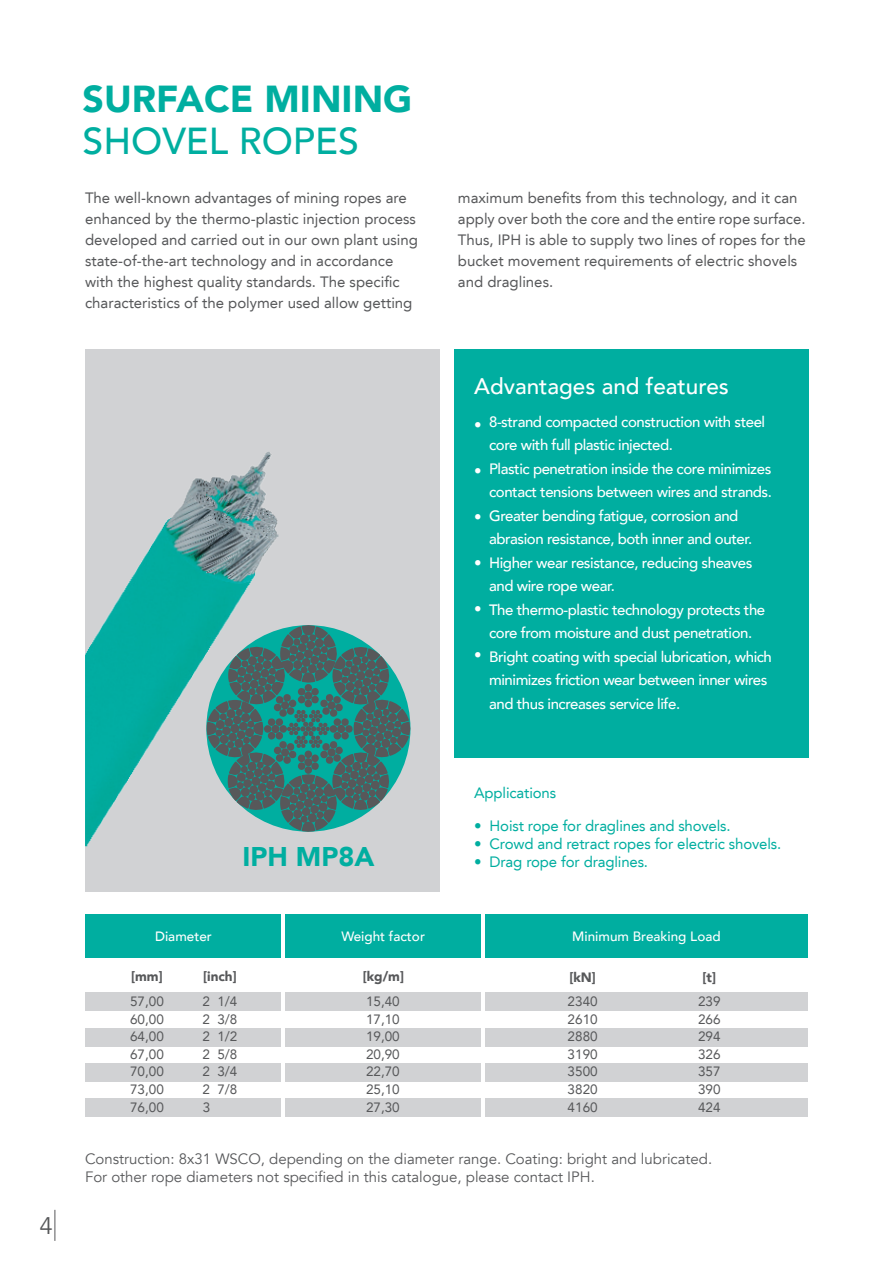
<style>
.page{position:relative;width:893px;height:1263px;background:#fff}
.page>*{position:absolute;margin:0;border:0;box-sizing:border-box;transform-origin:0 0}
.t1{font:900 37.5px "Avenir";color:#00aea0}
.t2{font:500 37.5px "Avenir";color:#00aea0}
.t3{font:900 27px "Avenir";color:#00aea0}
.t4{font:24px "Avenir";color:#57585a}
.t5{font:500 22.5px "Avenir";color:#fff}
.t6{font:500 15px "Avenir";letter-spacing:-.03em;color:#fff}
.t7{font:15px "Avenir LT";color:#57585a}
.t8{font:15px "Avenir";color:#57585a}
.t9{font:15px "Avenir LT";letter-spacing:-.01em;color:#00aea0}
.t10{font:13.5px "Avenir LT";color:#57585a}
.t11{font:500 13.5px "Avenir";color:#fff}
.t12{font:900 13.5px "Avenir";color:#57585a}
.s1{font-family:"Avenir";font-weight:500}
</style>
<div class="page">
<div style="left:85px;top:349px;width:354px;height:542px;background:#d1d2d4"></div>
<div style="left:454px;top:349px;width:354px;height:408px;background:#00aea0"></div>
<div style="left:85px;top:914px;width:723px;height:43px;background:#00aea0"></div>
<div style="left:85px;top:992px;width:722px;height:19px;background:#d1d2d4"></div>
<div style="left:85px;top:1028px;width:722px;height:18px;background:#d1d2d4"></div>
<div style="left:85px;top:1063px;width:722px;height:19px;background:#d1d2d4"></div>
<div style="left:85px;top:1098px;width:722px;height:19px;background:#d1d2d4"></div>
<hr style="left:282px;top:910px;width:3px;height:208px;background:#fff">
<hr style="left:482px;top:910px;width:3px;height:208px;background:#fff">
<hr style="left:55px;top:1210px;width:1px;height:31px;background:#57585a">
<img style="left:85px;top:452px;width:194px;height:395px">
<svg style="left:206px;top:625px;width:204px;height:207px"></svg>
<p class="t4" style="left:39px;top:1211px;width:15px">4</p>
<p class="t1" style="left:82px;top:67px;width:331px">SURFACE MINING</p>
<p class="t2" style="left:82px;top:108px;width:278px">SHOVEL ROPES</p>
<p class="t7" style="left:85px;top:189px;width:323px">The well-known advantages of mining ropes are</p>
<p class="t7" style="left:85px;top:210px;width:332px">enhanced by the thermo-plastic injection process</p>
<p class="t7" style="left:85px;top:231px;width:334px">developed and carried out in our own plant using</p>
<p class="t7" style="left:85px;top:252px;width:310px">state-of-the-art technology and in accordance</p>
<p class="t7" style="left:85px;top:273px;width:316px">with the highest quality standards. The specific</p>
<p class="t7" style="left:85px;top:294px;width:329px">characteristics of the polymer used allow getting</p>
<p class="t3" style="left:242px;top:834px;width:133px">IPH MP8A</p>
<p class="t7" style="left:458px;top:189px;width:341px">maximum benefits from this technology, and it can</p>
<p class="t7" style="left:458px;top:210px;width:349px">apply over both the core and the entire rope surface.</p>
<p class="t7" style="left:458px;top:231px;width:349px">Thus, IPH is able to supply two lines of ropes for the</p>
<p class="t7" style="left:458px;top:252px;width:341px">bucket movement requirements of electric shovels</p>
<p class="t7" style="left:458px;top:273px;width:97px">and draglines.</p>
<p class="t5" style="left:474px;top:367px;width:256px">Advantages and features</p>
<p class="t6" style="left:489px;top:409px;width:278px">8-strand compacted construction with steel</p>
<p class="t6" style="left:489px;top:432px;width:185px">core with full plastic injected.</p>
<p class="t6" style="left:489px;top:456px;width:284px">Plastic penetration inside the core minimizes</p>
<p class="t6" style="left:489px;top:479px;width:284px">contact tensions between wires and strands.</p>
<p class="t6" style="left:489px;top:503px;width:251px">Greater bending fatigue, corrosion and</p>
<p class="t6" style="left:489px;top:526px;width:265px">abrasion resistance, both inner and outer.</p>
<p class="t6" style="left:489px;top:550px;width:265px">Higher wear resistance, reducing sheaves</p>
<p class="t6" style="left:489px;top:573px;width:127px">and wire rope wear.</p>
<p class="t6" style="left:489px;top:597px;width:278px">The thermo-plastic technology protects the</p>
<p class="t6" style="left:489px;top:620px;width:265px">core from moisture and dust penetration.</p>
<p class="t6" style="left:489px;top:644px;width:284px">Bright coating with special lubrication, which</p>
<p class="t6" style="left:489px;top:667px;width:280px">minimizes friction wear between inner wires</p>
<p class="t6" style="left:489px;top:691px;width:193px">and thus increases service life.</p>
<p class="t6" style="left:474px;top:412px;width:9px">•</p>
<p class="t6" style="left:474px;top:458px;width:9px">•</p>
<p class="t6" style="left:474px;top:504px;width:9px">•</p>
<p class="t6" style="left:474px;top:550px;width:9px">•</p>
<p class="t6" style="left:474px;top:596px;width:9px">•</p>
<p class="t6" style="left:474px;top:642px;width:9px">•</p>
<p class="t9" style="left:474px;top:784px;width:83px">Applications</p>
<p class="t9" style="left:474px;top:817px;width:258px"><span class="s1">•</span> Hoist rope for draglines and shovels.</p>
<p class="t9" style="left:474px;top:835px;width:309px"><span class="s1">•</span> Crowd and retract ropes for electric shovels.</p>
<p class="t9" style="left:474px;top:853px;width:175px"><span class="s1">•</span> Drag rope for draglines.</p>
<p class="t11" style="left:341px;top:924px;width:85px">Weight factor</p>
<p class="t11" style="left:572px;top:924px;width:150px">Minimum Breaking Load</p>
<p class="t11" style="left:155px;top:924px;width:58px">Diameter</p>
<p class="t12" style="left:131px;top:964px;width:33px">[mm]</p>
<p class="t12" style="left:203px;top:964px;width:35px">[inch]</p>
<p class="t12" style="left:363px;top:964px;width:43px">[kg/m]</p>
<p class="t10" style="left:130px;top:993px;width:35px">57,00</p>
<p class="t10" style="left:130px;top:1011px;width:35px">60,00</p>
<p class="t10" style="left:130px;top:1029px;width:35px">64,00</p>
<p class="t10" style="left:130px;top:1046px;width:35px">67,00</p>
<p class="t10" style="left:130px;top:1064px;width:35px">70,00</p>
<p class="t10" style="left:130px;top:1081px;width:35px">73,00</p>
<p class="t10" style="left:130px;top:1099px;width:35px">76,00</p>
<p class="t12" style="left:569px;top:966px;width:28px">[kN]</p>
<p class="t10" style="left:568px;top:993px;width:32px">2340</p>
<p class="t10" style="left:568px;top:1011px;width:32px">2610</p>
<p class="t10" style="left:568px;top:1029px;width:32px">2880</p>
<p class="t10" style="left:568px;top:1046px;width:32px">3190</p>
<p class="t10" style="left:568px;top:1064px;width:32px">3500</p>
<p class="t10" style="left:568px;top:1081px;width:32px">3820</p>
<p class="t10" style="left:568px;top:1099px;width:32px">4160</p>
<p class="t12" style="left:702px;top:966px;width:15px">[t]</p>
<p class="t10" style="left:698px;top:993px;width:24px">239</p>
<p class="t10" style="left:698px;top:1011px;width:24px">266</p>
<p class="t10" style="left:698px;top:1029px;width:24px">294</p>
<p class="t10" style="left:698px;top:1046px;width:24px">326</p>
<p class="t10" style="left:698px;top:1064px;width:24px">357</p>
<p class="t10" style="left:698px;top:1081px;width:24px">390</p>
<p class="t10" style="left:698px;top:1099px;width:24px">424</p>
<p class="t10" style="left:202px;top:993px;width:37px">2 1/4</p>
<p class="t10" style="left:202px;top:1011px;width:37px">2 3/8</p>
<p class="t10" style="left:202px;top:1029px;width:37px">2 1/2</p>
<p class="t10" style="left:202px;top:1046px;width:37px">2 5/8</p>
<p class="t10" style="left:202px;top:1064px;width:37px">2 3/4</p>
<p class="t10" style="left:202px;top:1081px;width:37px">2 7/8</p>
<p class="t10" style="left:203px;top:1099px;width:9px">3</p>
<p class="t10" style="left:366px;top:993px;width:35px">15,40</p>
<p class="t10" style="left:366px;top:1011px;width:35px">17,10</p>
<p class="t10" style="left:366px;top:1029px;width:35px">19,00</p>
<p class="t10" style="left:366px;top:1046px;width:35px">20,90</p>
<p class="t10" style="left:366px;top:1064px;width:35px">22,70</p>
<p class="t10" style="left:366px;top:1081px;width:35px">25,10</p>
<p class="t10" style="left:366px;top:1099px;width:35px">27,30</p>
<p class="t8" style="left:85px;top:1149px;width:629px">Construction: 8x31 WSCO, depending on the diameter range. Coating: bright and lubricated.</p>
<p class="t8" style="left:85px;top:1167px;width:511px">For other rope diameters not specified in this catalogue, please contact IPH.</p>
</div>
